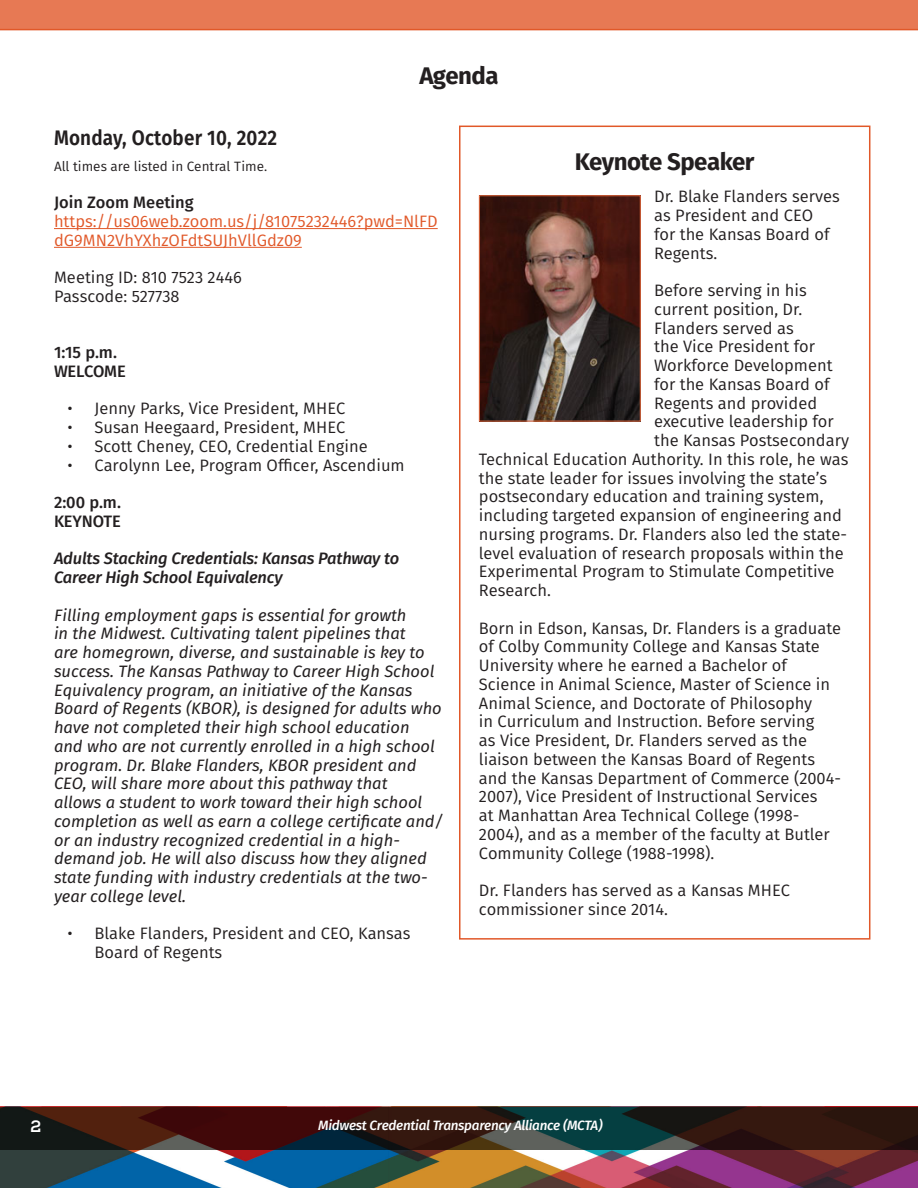
<style>
.page{position:relative;width:918px;height:1188px;background:#fff}
.page>*{position:absolute;margin:0;border:0;box-sizing:border-box;transform-origin:0 0}
.Section_Header{font:700 24px "Fira Sans";letter-spacing:-.02em;color:#231f20}
.MHEC_Title{font:600 21px "Fira Sans";letter-spacing:.01em;color:#231f20;scale:.9 1}
.t1{font:16.5px/18.8px "Fira Sans";color:#231f20}
.t2{font:italic 16.5px/18.8px "Fira Sans";color:#231f20}
.t3{font:16.5px/18.8px "Fira Sans";color:#e15829}
.t4{font:italic 500 16.5px/18.8px "Fira Sans";letter-spacing:-.01em;color:#231f20}
.t5{font:500 16.5px "Fira Sans";letter-spacing:-.01em;color:#231f20}
.t6{font:800 16.5px "Nexa Slab";color:#fff}
.t7{font:italic 500 13.5px "Fira Sans";letter-spacing:-.02em;color:#fff}
.t8{font:13.5px "Fira Sans";color:#231f20}
</style>
<div class="page">
<img style="left:0;top:1149px;width:918px;height:39px">
<svg style="left:0;top:1107px;width:918px;height:42px;background:#2e1e1a"></svg>
<div style="left:0;top:0;width:918px;height:30px;background:#e77954"></div>
<div style="left:459px;top:126px;width:411px;height:814px;background:#fff;border:2px solid #e15829"></div>
<img style="left:481px;top:197px;width:158px;height:222px">
<div style="left:479px;top:195px;width:162px;height:226px;border:1px solid #e4693e"></div>
<hr style="left:54px;top:228px;width:384px;height:1px;background:#e15829">
<hr style="left:54px;top:247px;width:248px;height:1px;background:#e15829">
<p class="Section_Header" style="left:419px;top:55px;width:81px">Agenda</p>
<p class="MHEC_Title" style="left:54px;top:121px;width:250px">Monday, October 10, 2022</p>
<p class="t8" style="left:54px;top:156px;width:215px">All times are listed in Central Time.</p>
<p class="t5" style="left:54px;top:189px;width:141px">Join Zoom Meeting</p>
<p class="t3" style="left:54px;top:211px;width:385px">https://us06web.zoom.us/j/81075232446?pwd=NlFD dG9MN2VhYXhzOFdtSUJhVllGdz09</p>
<p class="t1" style="left:54px;top:268px;width:189px">Meeting ID: 810 7523 2446</p>
<p class="t1" style="left:54px;top:286px;width:127px">Passcode: 527738</p>
<p class="t5" style="left:54px;top:339px;width:64px">1:15 p.m.</p>
<p class="t5" style="left:54px;top:358px;width:73px">WELCOME</p>
<p class="t1" style="left:68px;top:399px;width:279px">• Jenny Parks, Vice President, MHEC</p>
<p class="t1" style="left:68px;top:418px;width:279px">• Susan Heegaard, President, MHEC</p>
<p class="t1" style="left:68px;top:436px;width:302px">• Scott Cheney, CEO, Credential Engine</p>
<p class="t1" style="left:68px;top:455px;width:339px">• Carolynn Lee, Program Officer, Ascendium</p>
<p class="t5" style="left:54px;top:489px;width:68px">2:00 p.m.</p>
<p class="t5" style="left:54px;top:508px;width:68px">KEYNOTE</p>
<p class="t4" style="left:54px;top:548px;width:347px">Adults Stacking Credentials: Kansas Pathway to<br>Career High School Equivalency</p>
<p class="t2" style="left:54px;top:605px;width:391px">Filling employment gaps is essential for growth<br>in the Midwest. Cultivating talent pipelines that<br>are homegrown, diverse, and sustainable is key to success. The Kansas Pathway to Career High School Equivalency program, an initiative of the Kansas Board of Regents (KBOR), is designed for adults who have not completed their high school education<br>and who are not currently enrolled in a high school program. Dr. Blake Flanders, KBOR president and CEO, will share more about this pathway that<br>allows a student to work toward their high school completion as well as earn a college certificate and/ or an industry recognized credential in a high&shy;demand job. He will also discuss how they aligned state funding with industry credentials at the two&shy;year college level.</p>
<p class="t1" style="left:94px;top:924px;width:318px;text-indent:-27px">• Blake Flanders, President and CEO, Kansas<br>Board of Regents</p>
<p class="Section_Header" style="left:575px;top:142px;width:181px">Keynote Speaker</p>
<p class="t1" style="left:654px;top:187px;width:187px">Dr. Blake Flanders serves as President and CEO<br>for the Kansas Board of<br>Regents.</p>
<p class="t1" style="left:654px;top:281px;width:154px">Before serving in his</p>
<p class="t1" style="left:654px;top:299px;width:150px">current position, Dr.</p>
<p class="t1" style="left:654px;top:318px;width:141px">Flanders served as</p>
<p class="t1" style="left:654px;top:337px;width:162px">the Vice President for</p>
<p class="t1" style="left:654px;top:356px;width:180px">Workforce Development</p>
<p class="t1" style="left:654px;top:374px;width:177px">for the Kansas Board of</p>
<p class="t1" style="left:654px;top:393px;width:165px">Regents and provided</p>
<p class="t1" style="left:654px;top:412px;width:181px">executive leadership for</p>
<p class="t1" style="left:654px;top:431px;width:197px">the Kansas Postsecondary</p>
<p class="t1" style="left:479px;top:449px;width:371px">Technical Education Authority. In this role, he was</p>
<p class="t1" style="left:479px;top:468px;width:350px">the state leader for issues involving the state’s</p>
<p class="t1" style="left:479px;top:487px;width:346px">postsecondary education and training system,</p>
<p class="t1" style="left:479px;top:506px;width:364px">including targeted expansion of engineering and</p>
<p class="t1" style="left:479px;top:524px;width:370px">nursing programs. Dr. Flanders also led the state-</p>
<p class="t1" style="left:479px;top:543px;width:366px">level evaluation of research proposals within the</p>
<p class="t1" style="left:479px;top:562px;width:357px">Experimental Program to Stimulate Competitive</p>
<p class="t1" style="left:479px;top:581px;width:73px">Research.</p>
<p class="t1" style="left:479px;top:618px;width:364px">Born in Edson, Kansas, Dr. Flanders is a graduate of Colby Community College and Kansas State University where he earned a Bachelor of Science in Animal Science, Master of Science in Animal Science, and Doctorate of Philosophy<br>in Curriculum and Instruction. Before serving<br>as Vice President, Dr. Flanders served as the liaison between the Kansas Board of Regents and the Kansas Department of Commerce (2004- 2007), Vice President of Instructional Services<br>at Manhattan Area Technical College (1998- 2004), and as a member of the faculty at Butler Community College (1988-1998).</p>
<p class="t1" style="left:479px;top:881px;width:313px">Dr. Flanders has served as a Kansas MHEC commissioner since 2014.</p>
<p class="t6" style="left:31px;top:1116px;width:12px">2</p>
<p class="t7" style="left:318px;top:1115px;width:286px">Midwest Credential Transparency Alliance (MCTA)</p>
</div>
